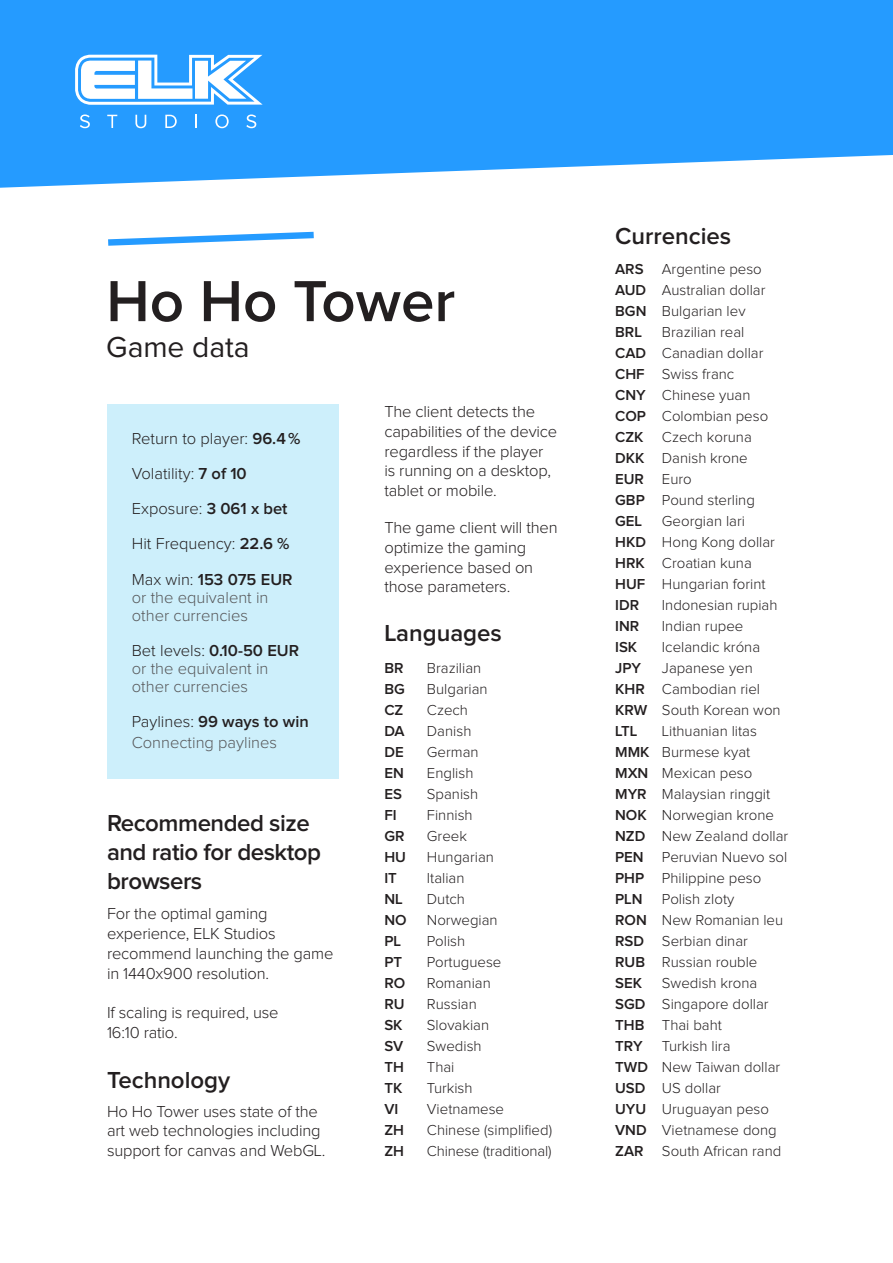
<style>
.page{position:relative;width:893px;height:1263px;background:#fff}
.page>*{position:absolute;margin:0;border:0;box-sizing:border-box;transform-origin:0 0}
.t1{font:600 60px "Proxima Nova";color:#231f20}
.t2{font:30px "Proxima Nova";letter-spacing:-.005em;color:#231f20}
.t3{font:600 24px/28.8px "Proxima Nova";letter-spacing:-.02em;color:#231f20}
.t4{font:600 24px "Proxima Nova";color:#231f20}
.t5{font:300 16.5px/19.8px "Proxima Nova";letter-spacing:-.01em;color:#231f20}
.t6{font:300 16.5px/18px "Proxima Nova";color:#57585a}
.t7{font:300 15px/21px "Proxima Nova";color:#231f20}
.t8{font:600 15px "Proxima Nova";color:#231f20}
.s1{font-weight:600}
.s2{color:#231f20}
.s3{font-weight:600;color:#231f20}
</style>
<div class="page">
<div style="left:107px;top:405px;width:231px;height:374px;background:#cdeffb"></div>
<svg style="left:0;top:0;width:893px;height:188px;background:#39a4ff"></svg>
<svg style="left:80px;top:114px;width:10px;height:14px"></svg>
<svg style="left:107px;top:115px;width:10px;height:13px"></svg>
<svg style="left:135px;top:115px;width:11px;height:13px"></svg>
<svg style="left:165px;top:115px;width:12px;height:13px"></svg>
<svg style="left:195px;top:115px;width:2px;height:13px"></svg>
<svg style="left:215px;top:114px;width:14px;height:14px"></svg>
<svg style="left:246px;top:114px;width:10px;height:14px"></svg>
<svg style="left:75px;top:55px;width:188px;height:50px"></svg>
<svg style="left:108px;top:232px;width:206px;height:14px"></svg>
<p class="t1" style="left:106px;top:274px;width:350px">Ho Ho Tower</p>
<p class="t2" style="left:106px;top:333px;width:145px">Game data</p>
<p class="t5" style="left:132px;top:429px;width:170px">Return to player: <span class="s1">96.4%</span></p>
<p class="t5" style="left:132px;top:464px;width:117px">Volatility: <span class="s1">7 of 10</span></p>
<p class="t5" style="left:132px;top:499px;width:157px">Exposure: <span class="s1">3 061 x bet</span></p>
<p class="t5" style="left:132px;top:535px;width:159px">Hit Frequency: <span class="s1">22.6 %</span></p>
<p class="t6" style="left:132px;top:571px;width:162px"><span class="s2">Max win:</span> <span class="s3">153 075 EUR </span>or the equivalent in other currencies</p>
<p class="t6" style="left:132px;top:642px;width:169px"><span class="s2">Bet levels:</span> <span class="s3">0.10-50 EUR </span>or the equivalent in other currencies</p>
<p class="t6" style="left:132px;top:712px;width:178px;line-height:21px"><span class="s2">Paylines:</span> <span class="s3">99 ways to win<br></span>Connecting paylines</p>
<p class="t3" style="left:107px;top:810px;width:216px">Recommended size and ratio for desktop browsers</p>
<p class="t5" style="left:107px;top:904px;width:228px">For the optimal gaming experience, ELK Studios recommend launching the game in 1440x900 resolution.</p>
<p class="t5" style="left:107px;top:1003px;width:173px">If scaling is required, use<br>16:10 ratio.</p>
<p class="t4" style="left:107px;top:1069px;width:125px">Technology</p>
<p class="t5" style="left:107px;top:1102px;width:220px">Ho Ho Tower uses state of the art web technologies including support for canvas and WebGL.</p>
<p class="t5" style="left:384px;top:402px;width:174px">The client detects the capabilities of the device regardless if the player is running on a desktop, tablet or mobile.</p>
<p class="t5" style="left:384px;top:518px;width:175px">The game client will then optimize the gaming experience based on those parameters.</p>
<p class="t4" style="left:384px;top:622px;width:119px">Languages</p>
<p class="t8" style="left:384px;top:661px;width:21px">BR</p>
<p class="t7" style="left:427px;top:658px;width:56px">Brazilian</p>
<p class="t8" style="left:384px;top:682px;width:22px">BG</p>
<p class="t7" style="left:427px;top:679px;width:62px">Bulgarian</p>
<p class="t8" style="left:384px;top:703px;width:21px">CZ</p>
<p class="t7" style="left:427px;top:700px;width:43px">Czech</p>
<p class="t8" style="left:384px;top:724px;width:22px">DA</p>
<p class="t7" style="left:427px;top:721px;width:46px">Danish</p>
<p class="t8" style="left:384px;top:745px;width:21px">DE</p>
<p class="t7" style="left:427px;top:742px;width:53px">German</p>
<p class="t8" style="left:384px;top:766px;width:21px">EN</p>
<p class="t7" style="left:427px;top:763px;width:48px">English</p>
<p class="t8" style="left:384px;top:787px;width:19px">ES</p>
<p class="t7" style="left:427px;top:784px;width:53px">Spanish</p>
<p class="t8" style="left:384px;top:808px;width:14px">FI</p>
<p class="t7" style="left:427px;top:805px;width:47px">Finnish</p>
<p class="t8" style="left:384px;top:829px;width:22px">GR</p>
<p class="t7" style="left:427px;top:826px;width:42px">Greek</p>
<p class="t8" style="left:384px;top:850px;width:23px">HU</p>
<p class="t7" style="left:427px;top:847px;width:68px">Hungarian</p>
<p class="t8" style="left:384px;top:871px;width:14px">IT</p>
<p class="t7" style="left:427px;top:868px;width:39px">Italian</p>
<p class="t8" style="left:384px;top:892px;width:20px">NL</p>
<p class="t7" style="left:427px;top:889px;width:40px">Dutch</p>
<p class="t8" style="left:384px;top:913px;width:24px">NO</p>
<p class="t7" style="left:427px;top:910px;width:72px">Norwegian</p>
<p class="t8" style="left:384px;top:934px;width:18px">PL</p>
<p class="t7" style="left:427px;top:931px;width:40px">Polish</p>
<p class="t8" style="left:384px;top:955px;width:19px">PT</p>
<p class="t7" style="left:427px;top:952px;width:76px">Portuguese</p>
<p class="t8" style="left:384px;top:976px;width:22px">RO</p>
<p class="t7" style="left:427px;top:973px;width:65px">Romanian</p>
<p class="t8" style="left:384px;top:997px;width:22px">RU</p>
<p class="t7" style="left:427px;top:994px;width:51px">Russian</p>
<p class="t8" style="left:384px;top:1018px;width:20px">SK</p>
<p class="t7" style="left:427px;top:1015px;width:64px">Slovakian</p>
<p class="t8" style="left:384px;top:1039px;width:21px">SV</p>
<p class="t7" style="left:427px;top:1036px;width:56px">Swedish</p>
<p class="t8" style="left:384px;top:1060px;width:21px">TH</p>
<p class="t7" style="left:427px;top:1057px;width:29px">Thai</p>
<p class="t8" style="left:384px;top:1081px;width:19px">TK</p>
<p class="t7" style="left:427px;top:1078px;width:47px">Turkish</p>
<p class="t8" style="left:384px;top:1102px;width:15px">VI</p>
<p class="t7" style="left:427px;top:1099px;width:79px">Vietnamese</p>
<p class="t8" style="left:384px;top:1123px;width:21px">ZH</p>
<p class="t7" style="left:427px;top:1120px;width:127px">Chinese (simplified)</p>
<p class="t8" style="left:384px;top:1144px;width:21px">ZH</p>
<p class="t7" style="left:427px;top:1141px;width:126px">Chinese (traditional)</p>
<p class="t4" style="left:615px;top:225px;width:118px">Currencies</p>
<p class="t7" style="left:615px;top:259px;width:152px"><span class="s1">ARS</span> Argentine peso<br><span class="s1">AUD</span> Australian dollar<br><span class="s1">BGN</span> Bulgarian lev<br><span class="s1">BRL</span></p>
<p class="t7" style="left:615px;top:322px;width:155px;text-indent:47px">Brazilian real<br><span class="s1">CAD</span> Canadian dollar<br><span class="s1">CHF</span> Swiss franc<br><span class="s1">CNY</span> Chinese yuan<br><span class="s1">COP</span> Colombian peso<br><span class="s1">CZK</span> Czech koruna<br><span class="s1">DKK</span> Danish krone<br><span class="s1">EUR</span> Euro<br><span class="s1">GBP</span> Pound sterling<br><span class="s1">GEL</span></p>
<p class="t7" style="left:615px;top:511px;width:161px;text-indent:47px">Georgian lari<br><span class="s1">HKD</span> Hong Kong dollar<br><span class="s1">HRK</span> Croatian kuna<br><span class="s1">HUF</span> Hungarian forint<br><span class="s1">IDR</span></p>
<p class="t7" style="left:662px;top:595px;width:117px">Indonesian rupiah</p>
<p class="t8" style="left:615px;top:619px;width:26px">INR</p>
<p class="t7" style="left:662px;top:616px;width:83px">Indian rupee</p>
<p class="t8" style="left:615px;top:640px;width:24px">ISK</p>
<p class="t7" style="left:662px;top:637px;width:100px">Icelandic króna</p>
<p class="t8" style="left:615px;top:661px;width:27px">JPY</p>
<p class="t7" style="left:615px;top:658px;width:167px;text-indent:47px">Japanese yen<br><span class="s1">KHR</span> Cambodian riel<br><span class="s1">KRW</span> South Korean won<br><span class="s1">LTL</span></p>
<p class="t7" style="left:615px;top:721px;width:143px;text-indent:47px">Lithuanian litas<br><span class="s1">MMK</span> Burmese kyat</p>
<p class="t7" style="left:615px;top:763px;width:175px"><span class="s1">MXN</span> Mexican peso<br><span class="s1">MYR</span> Malaysian ringgit<br><span class="s1">NOK</span> Norwegian krone<br><span class="s1">NZD</span> New Zealand dollar<br><span class="s1">PEN</span> Peruvian Nuevo sol<br><span class="s1">PHP</span> Philippine peso<br><span class="s1">PLN</span></p>
<p class="t7" style="left:615px;top:889px;width:170px;text-indent:47px">Polish zloty<br><span class="s1">RON</span> New Romanian leu<br><span class="s1">RSD</span> Serbian dinar<br><span class="s1">RUB</span> Russian rouble<br><span class="s1">SEK</span></p>
<p class="t7" style="left:615px;top:973px;width:155px;text-indent:47px">Swedish krona<br><span class="s1">SGD</span> Singapore dollar<br><span class="s1">THB</span> Thai baht<br><span class="s1">TRY</span></p>
<p class="t7" style="left:615px;top:1036px;width:168px;text-indent:47px">Turkish lira<br><span class="s1">TWD</span> New Taiwan dollar<br><span class="s1">USD</span> US dollar<br><span class="s1">UYU</span> Uruguayan peso<br><span class="s1">VND</span> Vietnamese dong<br><span class="s1">ZAR</span> South African rand</p>
</div>
